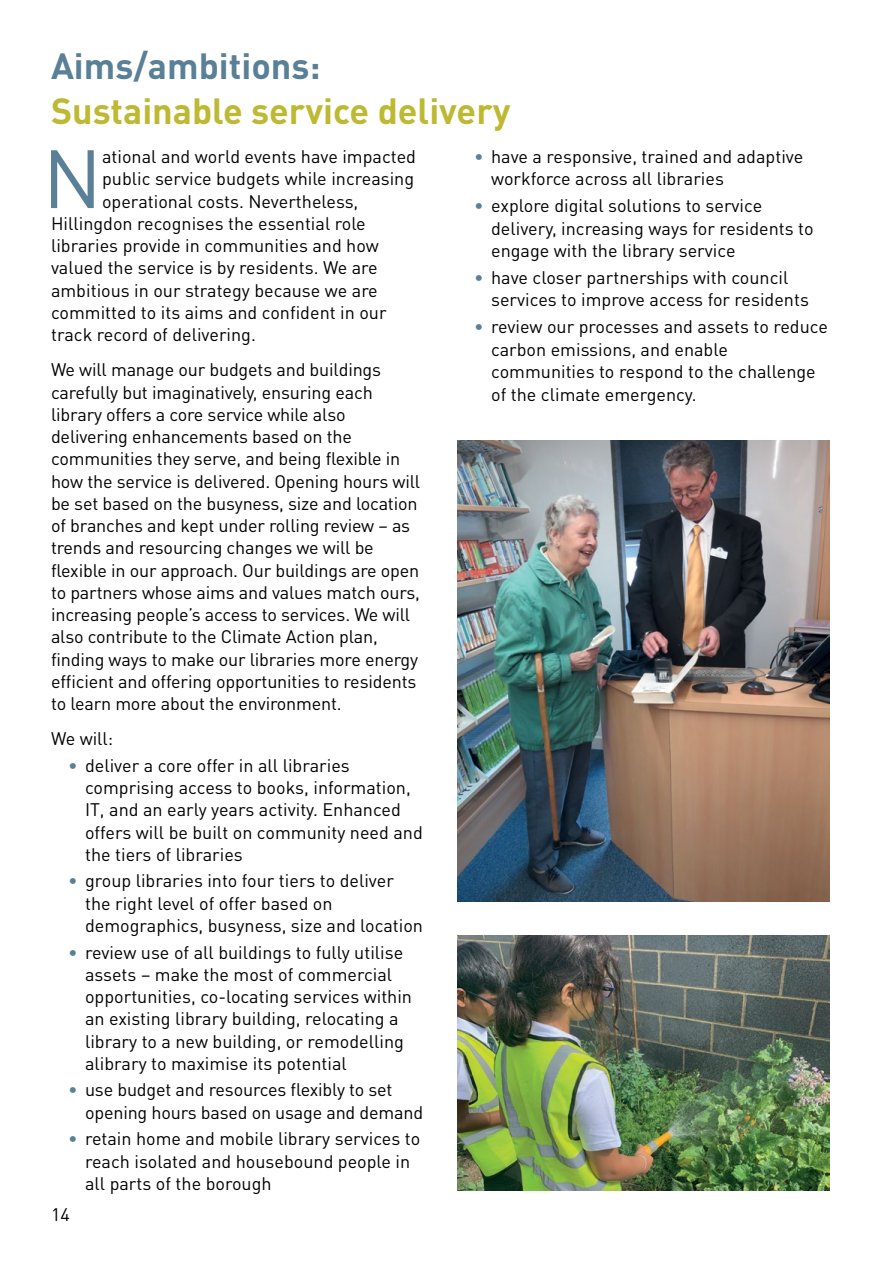
<style>
.page{position:relative;width:893px;height:1263px;background:#fff}
.page>*{position:absolute;margin:0;border:0;box-sizing:border-box;transform-origin:0 0}
.t1{font:81.15px "DINOT";color:#598097}
.t2{font:700 36px "DINOT";color:#beb932}
.t3{font:700 36px "DINOT";color:#598097}
.t4{font:18px/22.2px "DINOT";color:#000}
.s1{color:#598097}
</style>
<div class="page">
<img style="left:457px;top:440px;width:372px;height:461px">
<img style="left:457px;top:935px;width:372px;height:256px">
<h2 class="t3" style="left:51px;top:41px;width:271px">Aims/ambitions:</h2>
<h2 class="t2" style="left:51px;top:86px;width:461px">Sustainable service delivery</h2>
<h1 class="t1" style="left:43px;top:124px;width:61px">N</h1>
<p class="t4" style="left:102px;top:145px;width:315px">ational and world events have impacted</p>
<p class="t4" style="left:491px;top:144px;width:314px;text-indent:-17px"><span class="s1">•</span> have a responsive, trained and adaptive workforce across all libraries</p>
<p class="t4" style="left:491px;top:194px;width:324px;text-indent:-17px"><span class="s1">•</span> explore digital solutions to service delivery, increasing ways for residents to engage with the library service</p>
<p class="t4" style="left:491px;top:265px;width:319px;text-indent:-17px"><span class="s1">•</span> have closer partnerships with council services to improve access for residents</p>
<p class="t4" style="left:491px;top:315px;width:338px;text-indent:-17px"><span class="s1">•</span> review our processes and assets to reduce carbon emissions, and enable communities to respond to the challenge of the climate emergency.</p>
<p class="t4" style="left:102px;top:167px;width:314px">public service budgets while increasing</p>
<p class="t4" style="left:102px;top:189px;width:258px">operational costs. Nevertheless,</p>
<p class="t4" style="left:51px;top:211px;width:316px">Hillingdon recognises the essential role</p>
<p class="t4" style="left:51px;top:234px;width:329px">libraries provide in communities and how</p>
<p class="t4" style="left:51px;top:256px;width:328px">valued the service is by residents. We are</p>
<p class="t4" style="left:51px;top:278px;width:328px">ambitious in our strategy because we are</p>
<p class="t4" style="left:51px;top:301px;width:337px">committed to its aims and confident in our</p>
<p class="t4" style="left:51px;top:323px;width:206px">track record of delivering.</p>
<p class="t4" style="left:51px;top:358px;width:371px">We will manage our budgets and buildings carefully but imaginatively, ensuring each library offers a core service while also delivering enhancements based on the communities they serve, and being flexible in how the service is delivered. Opening hours will be set based on the busyness, size and location of branches and kept under rolling review – as trends and resourcing changes we will be flexible in our approach. Our buildings are open to partners whose aims and values match ours, increasing people’s access to services. We will also contribute to the Climate Action plan, finding ways to make our libraries more energy efficient and offering opportunities to residents to learn more about the environment.</p>
<p class="t4" style="left:51px;top:727px;width:64px">We will:</p>
<p class="t4" style="left:85px;top:753px;width:339px;text-indent:-17px"><span class="s1">•</span> deliver a core offer in all libraries comprising access to books, information, IT, and an early years activity. Enhanced offers will be built on community need and the tiers of libraries</p>
<p class="t4" style="left:85px;top:869px;width:340px;text-indent:-17px"><span class="s1">•</span> group libraries into four tiers to deliver the right level of offer based on demographics, busyness, size and location</p>
<p class="t4" style="left:85px;top:940px;width:329px;text-indent:-17px"><span class="s1">•</span> review use of all buildings to fully utilise assets – make the most of commercial opportunities, co-locating services within an existing library building, relocating a library to a new building, or remodelling alibrary to maximise its potential</p>
<p class="t4" style="left:85px;top:1078px;width:340px;text-indent:-17px"><span class="s1">•</span> use budget and resources flexibly to set opening hours based on usage and demand</p>
<p class="t4" style="left:85px;top:1127px;width:337px;text-indent:-17px"><span class="s1">•</span> retain home and mobile library services to reach isolated and housebound people in all parts of the borough</p>
<p class="t4" style="left:51px;top:1203px;width:20px">14</p>
</div>
